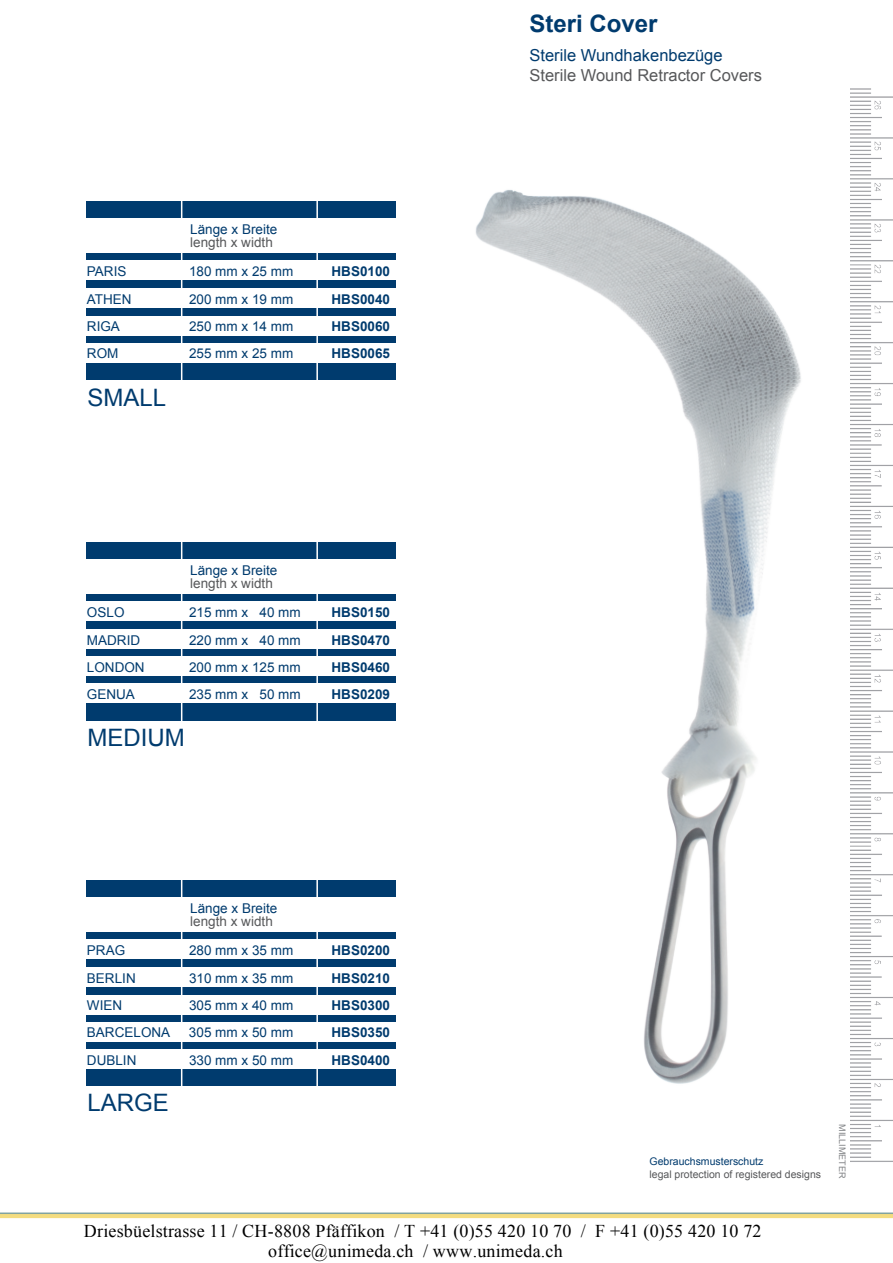
<style>
.page{position:relative;width:893px;height:1263px;background:#fff}
.page>*{position:absolute;margin:0;border:0;box-sizing:border-box;transform-origin:0 0}
.t1{font:24px "Arial";color:#003b6e}
.t2{font:700 24px "Arial";color:#003b6e}
.t3{font:18px/20px "Times New Roman";color:#000}
.t4{font:16.5px "Arial";color:#57585a}
.t5{font:16.5px "Arial";color:#003b6e}
.t6{font:13.5px "Arial";color:#003b6e}
.t7{font:700 13.5px "Arial";color:#003b6e}
.t8{font:13.5px "Arial";color:#57585a}
.t9{font:10.5px "Arial";color:#57585a}
.t10{font:10.5px "Arial";color:#003b6e}
.t11{font:9px "Arial";color:#808285}
</style>
<div class="page">
<img style="left:850px;top:88px;width:43px;height:1074px">
<div style="left:0;top:1213px;width:893px;height:5px;background:#f3dc80"></div>
<hr style="left:0;top:1212px;width:893px;height:2px;background:#81a3a0">
<img style="left:475px;top:190px;width:326px;height:894px">
<div style="left:86px;top:201px;width:310px;height:179px;background:#003b6e"></div>
<div style="left:84px;top:260px;width:317px;height:20px;background:#fff"></div>
<hr style="left:181px;top:198px;width:1px;height:193px;background:#fff">
<hr style="left:316px;top:198px;width:2px;height:186px;background:#fff">
<div style="left:84px;top:218px;width:316px;height:34px;background:#fff"></div>
<div style="left:84px;top:288px;width:318px;height:20px;background:#fff"></div>
<div style="left:84px;top:316px;width:318px;height:19px;background:#fff"></div>
<div style="left:84px;top:343px;width:318px;height:20px;background:#fff"></div>
<div style="left:86px;top:541px;width:310px;height:179px;background:#003b6e"></div>
<div style="left:84px;top:601px;width:317px;height:20px;background:#fff"></div>
<hr style="left:181px;top:539px;width:1px;height:192px;background:#fff">
<hr style="left:316px;top:539px;width:2px;height:186px;background:#fff">
<div style="left:84px;top:559px;width:316px;height:34px;background:#fff"></div>
<div style="left:84px;top:629px;width:318px;height:20px;background:#fff"></div>
<div style="left:84px;top:656px;width:318px;height:20px;background:#fff"></div>
<div style="left:84px;top:683px;width:318px;height:20px;background:#fff"></div>
<div style="left:86px;top:880px;width:310px;height:206px;background:#003b6e"></div>
<div style="left:84px;top:939px;width:317px;height:20px;background:#fff"></div>
<hr style="left:181px;top:877px;width:1px;height:213px;background:#fff">
<hr style="left:316px;top:877px;width:2px;height:214px;background:#fff">
<div style="left:84px;top:897px;width:316px;height:34px;background:#fff"></div>
<div style="left:84px;top:967px;width:318px;height:20px;background:#fff"></div>
<div style="left:84px;top:994px;width:318px;height:20px;background:#fff"></div>
<div style="left:84px;top:1022px;width:318px;height:19px;background:#fff"></div>
<div style="left:84px;top:1049px;width:318px;height:20px;background:#fff"></div>
<p class="t6" style="left:190px;top:220px;width:89px">Länge x Breite</p>
<p class="t8" style="left:190px;top:234px;width:84px">length x width</p>
<p class="t6" style="left:87px;top:263px;width:41px">PARIS</p>
<p class="t6" style="left:189px;top:263px;width:106px">180 mm x 25 mm</p>
<p class="t7" style="left:331px;top:263px;width:60px">HBS0100</p>
<p class="t6" style="left:87px;top:291px;width:46px">ATHEN</p>
<p class="t6" style="left:189px;top:291px;width:106px">200 mm x 19 mm</p>
<p class="t7" style="left:331px;top:290px;width:60px">HBS0040</p>
<p class="t6" style="left:87px;top:318px;width:35px">RIGA</p>
<p class="t6" style="left:189px;top:318px;width:106px">250 mm x 14 mm</p>
<p class="t7" style="left:331px;top:318px;width:60px">HBS0060</p>
<p class="t6" style="left:87px;top:345px;width:33px">ROM</p>
<p class="t6" style="left:189px;top:345px;width:106px">255 mm x 25 mm</p>
<p class="t7" style="left:331px;top:345px;width:60px">HBS0065</p>
<h1 class="t1" style="left:87px;top:381px;width:33px">Small</h1>
<h1 class="t2" style="left:529px;top:7px;width:130px">Steri Cover</h1>
<p class="t5" style="left:529px;top:44px;width:195px">Sterile Wundhakenbezüge</p>
<p class="t4" style="left:529px;top:64px;width:234px">Sterile Wound Retractor Covers</p>
<p class="t6" style="left:190px;top:561px;width:89px">Länge x Breite</p>
<p class="t8" style="left:190px;top:574px;width:84px">length x width</p>
<p class="t6" style="left:87px;top:603px;width:39px">OSLO</p>
<p class="t6" style="left:189px;top:603px;width:113px">215 mm x 40 mm</p>
<p class="t7" style="left:331px;top:603px;width:60px">HBS0150</p>
<p class="t6" style="left:87px;top:631px;width:55px">MADRID</p>
<p class="t6" style="left:189px;top:631px;width:113px">220 mm x 40 mm</p>
<p class="t7" style="left:331px;top:631px;width:60px">HBS0470</p>
<p class="t6" style="left:87px;top:659px;width:59px">LONDON</p>
<p class="t6" style="left:189px;top:659px;width:113px">200 mm x 125 mm</p>
<p class="t7" style="left:331px;top:658px;width:60px">HBS0460</p>
<p class="t6" style="left:87px;top:686px;width:50px">GENUA</p>
<p class="t6" style="left:189px;top:686px;width:113px">235 mm x 50 mm</p>
<p class="t7" style="left:331px;top:685px;width:60px">HBS0209</p>
<h1 class="t1" style="left:87px;top:722px;width:17px">medium</h1>
<p class="t6" style="left:190px;top:899px;width:89px">Länge x Breite</p>
<p class="t8" style="left:190px;top:913px;width:84px">length x width</p>
<p class="t6" style="left:87px;top:942px;width:40px">PRAG</p>
<p class="t6" style="left:189px;top:942px;width:106px">280 mm x 35 mm</p>
<p class="t7" style="left:331px;top:941px;width:60px">HBS0200</p>
<p class="t6" style="left:87px;top:970px;width:50px">BERLIN</p>
<p class="t6" style="left:189px;top:970px;width:106px">310 mm x 35 mm</p>
<p class="t7" style="left:331px;top:969px;width:60px">HBS0210</p>
<p class="t6" style="left:87px;top:997px;width:37px">WIEN</p>
<p class="t6" style="left:189px;top:997px;width:106px">305 mm x 40 mm</p>
<p class="t7" style="left:331px;top:996px;width:60px">HBS0300</p>
<p class="t6" style="left:87px;top:1024px;width:85px">BARCELONA</p>
<p class="t6" style="left:189px;top:1024px;width:106px">305 mm x 50 mm</p>
<p class="t7" style="left:331px;top:1024px;width:60px">HBS0350</p>
<p class="t6" style="left:87px;top:1051px;width:51px">DUBLIN</p>
<p class="t6" style="left:189px;top:1051px;width:106px">330 mm x 50 mm</p>
<p class="t7" style="left:331px;top:1051px;width:60px">HBS0400</p>
<h1 class="t1" style="left:87px;top:1087px;width:83px">LARGE</h1>
<p class="t10" style="left:649px;top:1154px;width:115px">Gebrauchsmusterschutz</p>
<p class="t9" style="left:649px;top:1167px;width:173px">legal protection of registered designs</p>
<h2 class="t3" style="left:268px;top:1221px;width:495px;text-indent:-184px">Driesbüelstrasse 11 / CH-8808 Pfäffikon / T +41 (0)55 420 10 70 / F +41 (0)55 420 10 72 office@unimeda.ch / www.unimeda.ch</h2>
<p class="t11" style="left:848px;top:1124px;width:56px;rotate:90deg">MILLIMETER</p>
</div>
